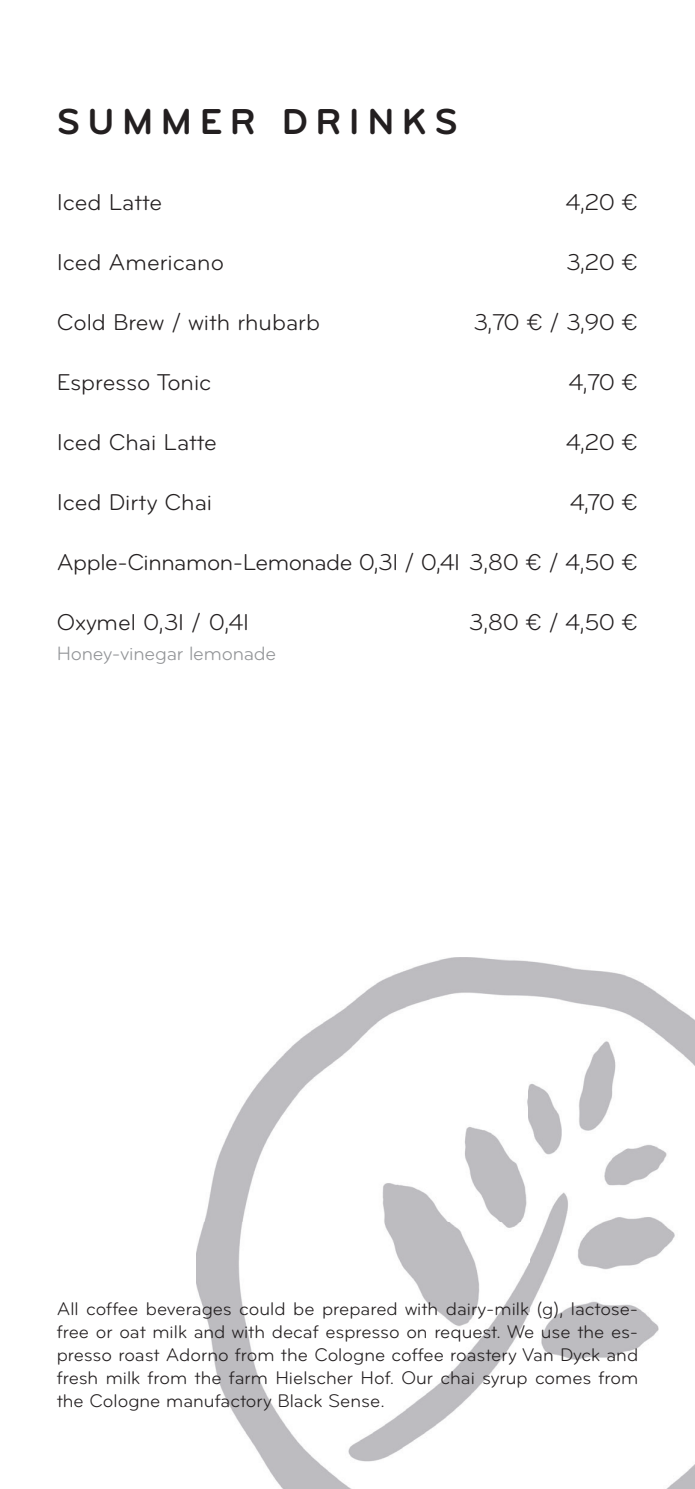
<style>
.page{position:relative;width:695px;height:1489px;background:#fff}
.page>*{position:absolute;margin:0;border:0;box-sizing:border-box;transform-origin:0 0}
.t1{font:37.5px "Bryant Bold Alternate";letter-spacing:.2em;color:#231f20}
.t2{font:23.75px "Bryant";color:#231f20}
.t3{font:23.75px "Bryant";letter-spacing:-.02em;color:#231f20}
.t4{font:20px "Bryant";letter-spacing:-.01em;color:#939598}
.t5{font:19px/22.8px "Bryant";color:#231f20;text-align:justify}
</style>
<div class="page">
<img style="left:197px;top:957px;width:497px;height:531px">
<h1 class="t1" style="left:57px;top:99px;width:402px">SUMMER DRINKS</h1>
<p class="t2" style="left:57px;top:188px;width:107px">Iced Latte</p>
<p class="t2" style="left:565px;top:188px;width:74px">4,20 €</p>
<p class="t2" style="left:57px;top:248px;width:169px">Iced Americano</p>
<p class="t2" style="left:57px;top:308px;width:265px">Cold Brew / with rhubarb</p>
<p class="t2" style="left:566px;top:248px;width:74px">3,20 €</p>
<p class="t2" style="left:473px;top:308px;width:166px">3,70 € / 3,90 €</p>
<p class="t2" style="left:57px;top:368px;width:156px">Espresso Tonic</p>
<p class="t2" style="left:57px;top:428px;width:162px">Iced Chai Latte</p>
<p class="t2" style="left:568px;top:368px;width:71px">4,70 €</p>
<p class="t2" style="left:565px;top:428px;width:74px">4,20 €</p>
<p class="t2" style="left:57px;top:488px;width:157px">Iced Dirty Chai</p>
<p class="t3" style="left:57px;top:548px;width:583px">Apple-Cinnamon-Lemonade 0,3l / 0,4l 3,80 € / 4,50 €</p>
<p class="t2" style="left:57px;top:608px;width:194px">Oxymel 0,3l / 0,4l</p>
<p class="t4" style="left:57px;top:641px;width:221px">Honey-vinegar lemonade</p>
<p class="t2" style="left:569px;top:488px;width:70px">4,70 €</p>
<p class="t2" style="left:469px;top:608px;width:171px">3,80 € / 4,50 €</p>
<p class="t5" style="left:57px;top:1297px;width:583px">All coffee beverages could be prepared with dairy-milk (g), lactose&shy;free or oat milk and with decaf espresso on request. We use the es&shy;presso roast Adorno from the Cologne coffee roastery Van Dyck and fresh milk from the farm Hielscher Hof. Our chai syrup comes from the Cologne manufactory Black Sense.</p>
</div>
